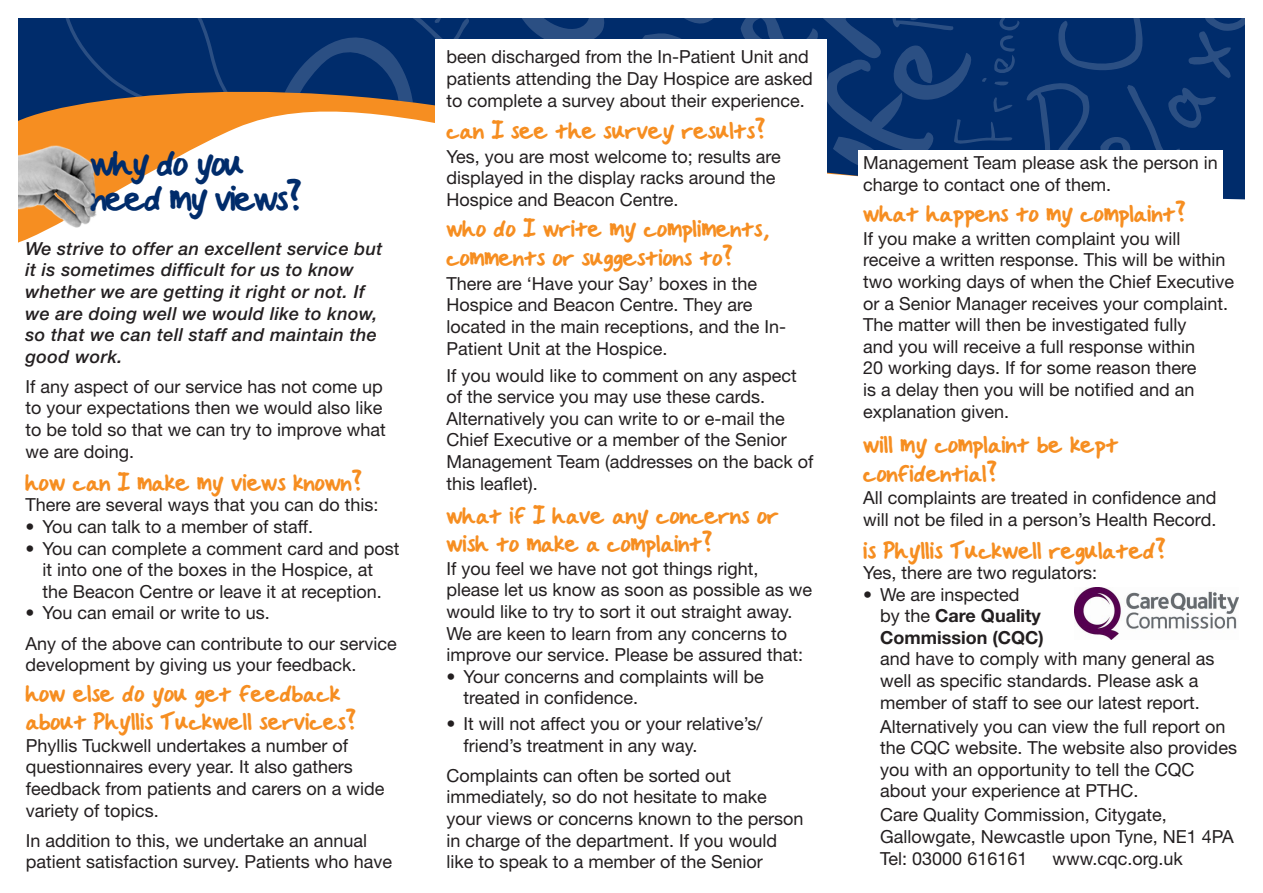
<style>
.page{position:relative;width:1263px;height:893px;background:#fff}
.page>*{position:absolute;margin:0;border:0;box-sizing:border-box;transform-origin:0 0}
.t1{font:40.5px/34.5px "Handwritten Crystalv 2";letter-spacing:-.05em;color:#002c6b}
.t2{font:27px/28.5px "Handwritten Crystalv 2";color:#f68e21}
.t3{font:18px/21.6px "Helvetica Neue LT Pro";color:#231f20}
.t4{font:italic 500 18px/21.6px "Helvetica Neue LT Pro";letter-spacing:.02em;color:#231f20}
.t5{font:700 18px/21.6px "Helvetica Neue LT Pro";color:#231f20}
.s1{font-weight:400}
</style>
<div class="page">
<svg style="left:373px;top:20px;width:25px;height:97px;background:#374867"></svg>
<svg style="left:25px;top:18px;width:348px;height:179px"></svg>
<svg style="left:398px;top:18px;width:847px;height:182px;background:#193f77"></svg>
<div style="left:858px;top:150px;width:365px;height:94px;background:#fff"></div>
<div style="left:435px;top:39px;width:392px;height:200px;background:#fff"></div>
<img style="left:18px;top:136px;width:89px;height:100px">
<img style="left:1075px;top:588px;width:163px;height:51px">
<h1 class="t1" style="left:91px;top:145px;width:213px">why do you need my views?</h1>
<p class="t4" style="left:26px;top:237px;width:358px">We strive to offer an excellent service but it is sometimes difficult for us to know whether we are getting it right or not. If we are doing well we would like to know, so that we can tell staff and maintain the good work.</p>
<p class="t3" style="left:26px;top:375px;width:362px">If any aspect of our service has not come up to your expectations then we would also like to be told so that we can try to improve what we are doing.</p>
<h2 class="t2" style="left:26px;top:467px;width:338px">how can I make my views known?</h2>
<p class="t3" style="left:26px;top:494px;width:355px">There are several ways that you can do this:</p>
<p class="t3" style="left:26px;top:515px;width:289px">• You can talk to a member of staff.</p>
<p class="t3" style="left:26px;top:537px;width:375px;text-align:center">• You can complete a comment card and post it into one of the boxes in the Hospice, at<br>the Beacon Centre or leave it at reception.</p>
<p class="t3" style="left:26px;top:597px;width:373px;line-height:30.2px">• You can email or write to us.<br>Any of the above can contribute to our service</p>
<p class="t3" style="left:26px;top:653px;width:333px">development by giving us your feedback.</p>
<h2 class="t2" style="left:26px;top:678px;width:332px">how else do you get feedback about Phyllis Tuckwell services?</h2>
<p class="t3" style="left:26px;top:734px;width:360px">Phyllis Tuckwell undertakes a number of questionnaires every year. It also gathers feedback from patients and carers on a wide variety of topics.</p>
<p class="t3" style="left:26px;top:829px;width:368px">In addition to this, we undertake an annual patient satisfaction survey. Patients who have</p>
<p class="t3" style="left:446px;top:46px;width:368px">been discharged from the In-Patient Unit and patients attending the Day Hospice are asked to complete a survey about their experience.</p>
<h2 class="t2" style="left:446px;top:115px;width:321px">can I see the survey results?</h2>
<p class="t3" style="left:446px;top:145px;width:336px">Yes, you are most welcome to; results are displayed in the display racks around the<br>Hospice and Beacon Centre.</p>
<h2 class="t2" style="left:446px;top:214px;width:325px">who do I write my compliments, comments or suggestions to?</h2>
<p class="t3" style="left:446px;top:272px;width:341px">There are ‘Have your Say’ boxes in the Hospice and Beacon Centre. They are located in the main receptions, and the In-Patient Unit at the Hospice.</p>
<p class="t3" style="left:446px;top:364px;width:369px">If you would like to comment on any aspect of the service you may use these cards.<br>Alternatively you can write to or e-mail the Chief Executive or a member of the Senior Management Team (addresses on the back of this leaflet).</p>
<h2 class="t2" style="left:446px;top:500px;width:334px">what if I have any concerns or wish to make a complaint?</h2>
<p class="t3" style="left:446px;top:557px;width:367px">If you feel we have not got things right, please let us know as soon as possible as we would like to try to sort it out straight away.<br>We are keen to learn from any concerns to improve our service. Please be assured that:</p>
<p class="t3" style="left:463px;top:665px;width:302px;text-indent:-17px">• Your concerns and complaints will be treated in confidence.</p>
<p class="t3" style="left:463px;top:712px;width:300px;text-indent:-17px">• It will not affect you or your relative’s/ friend’s treatment in any way.</p>
<p class="t3" style="left:446px;top:764px;width:359px">Complaints can often be sorted out immediately, so do not hesitate to make your views or concerns known to the person in charge of the department. If you would like to speak to a member of the Senior</p>
<p class="t3" style="left:863px;top:151px;width:356px">Management Team please ask the person in charge to contact one of them.</p>
<h2 class="t2" style="left:863px;top:199px;width:324px">what happens to my complaint?</h2>
<p class="t3" style="left:863px;top:227px;width:372px">If you make a written complaint you will receive a written response. This will be within two working days of when the Chief Executive or a Senior Manager receives your complaint.<br>The matter will then be investigated fully<br>and you will receive a full response within<br>20 working days. If for some reason there<br>is a delay then you will be notified and an explanation given.</p>
<h2 class="t2" style="left:863px;top:430px;width:257px">will my complaint be kept confidential?</h2>
<p class="t3" style="left:863px;top:486px;width:355px">All complaints are treated in confidence and will not be filed in a person’s Health Record.</p>
<h2 class="t2" style="left:863px;top:535px;width:304px">is Phyllis Tuckwell regulated?</h2>
<p class="t3" style="left:863px;top:561px;width:236px">Yes, there are two regulators:</p>
<p class="t5" style="left:880px;top:583px;width:165px;text-indent:-17px"><span class="s1">• We are inspected<br>by the</span> Care Quality<br>Commission (CQC)</p>
<p class="t3" style="left:880px;top:648px;width:336px">and have to comply with many general as well as specific standards. Please ask a member of staff to see our latest report.</p>
<p class="t3" style="left:880px;top:715px;width:358px">Alternatively you can view the full report on the CQC website. The website also provides you with an opportunity to tell the CQC about your experience at PTHC.</p>
<p class="t3" style="left:880px;top:804px;width:355px">Care Quality Commission, Citygate,<br>Gallowgate, Newcastle upon Tyne, NE1 4PA<br>Tel: 03000 616161</p>
<p class="t3" style="left:1052px;top:847px;width:132px">www.cqc.org.uk</p>
</div>
